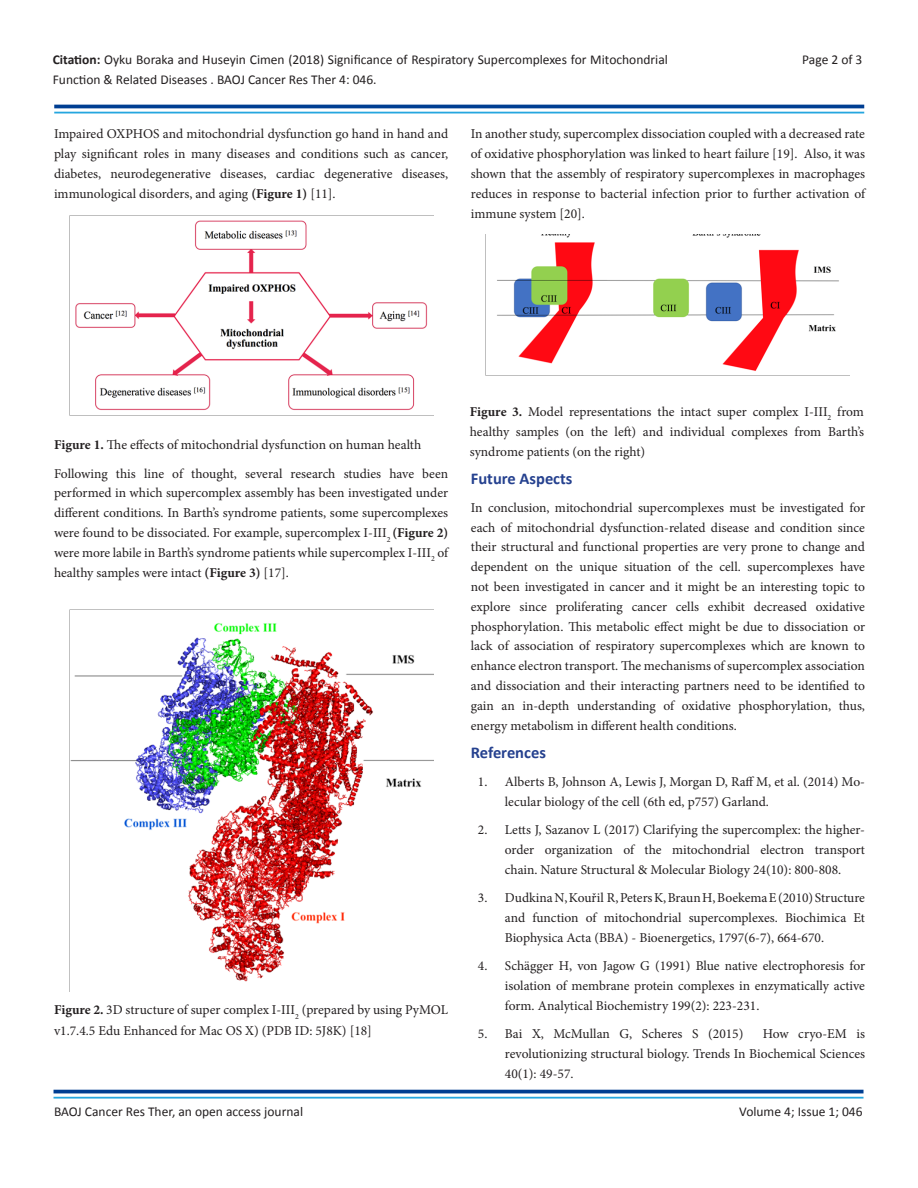
<style>
.page{position:relative;width:918px;height:1188px;background:#fff}
.page>*{position:absolute;margin:0;border:0;box-sizing:border-box;transform-origin:0 0}
.t1{font:700 16.5px "Calibri";color:#25418f}
.t2{font:13.5px/19.8px "Minion Pro";color:#231f20;text-align:justify}
.t3{font:13.5px "Calibri";color:#231f20}
.s1{font-weight:700}
</style>
<div class="page">
<hr style="left:54px;top:1090px;width:810px;height:3px;background:#003e92">
<hr style="left:54px;top:1097px;width:810px;height:2px;background:#25a6df">
<hr style="left:54px;top:105px;width:810px;height:3px;background:#003e92">
<hr style="left:54px;top:112px;width:810px;height:1px;background:#25a6df">
<img style="left:69px;top:215px;width:365px;height:200px">
<img style="left:69px;top:610px;width:365px;height:382px">
<img style="left:486px;top:235px;width:363px;height:141px">
<p class="t3" style="left:53px;top:51px;width:617px"><span class="s1">Citation:</span> Oyku Boraka and Huseyin Cimen (2018) Significance of Respiratory Supercomplexes for Mitochondrial</p>
<p class="t3" style="left:802px;top:51px;width:62px">Page 2 of 3</p>
<p class="t3" style="left:53px;top:71px;width:325px">Function &amp; Related Diseases . BAOJ Cancer Res Ther 4: 046.</p>
<p class="t2" style="left:54px;top:124px;width:396px">Impaired OXPHOS and mitochondrial dysfunction go hand in hand and play significant roles in many diseases and conditions such as cancer, diabetes, neurodegenerative diseases, cardiac degenerative diseases, immunological disorders, and aging <span class="s1">(Figure 1)</span> [11].</p>
<p class="t2" style="left:471px;top:124px;width:396px">In another study, supercomplex dissociation coupled with a decreased rate of oxidative phosphorylation was linked to heart failure [19]. Also, it was shown that the assembly of respiratory supercomplexes in macrophages reduces in response to bacterial infection prior to further activation of immune system [20].</p>
<p class="t2" style="left:54px;top:435px;width:369px"><span class="s1">Figure 1.</span> The effects of mitochondrial dysfunction on human health</p>
<p class="t2" style="left:54px;top:464px;width:396px">Following this line of thought, several research studies have been performed in which supercomplex assembly has been investigated under different conditions. In Barth’s syndrome patients, some supercomplexes were found to be dissociated. For example, supercomplex I-III<sub>2</sub> <span class="s1">(Figure 2) </span>were more labile in Barth’s syndrome patients while supercomplex I-III<sub>2</sub> of healthy samples were intact <span class="s1">(Figure 3)</span> [17].</p>
<p class="t2" style="left:54px;top:1000px;width:396px;line-height:20.2px"><span class="s1">Figure 2.</span> 3D structure of super complex I-III<sub>2</sub> (prepared by using PyMOL v1.7.4.5 Edu Enhanced for Mac OS X) (PDB ID: 5J8K) [18]</p>
<p class="t3" style="left:54px;top:1103px;width:251px">BAOJ Cancer Res Ther, an open access journal</p>
<p class="t2" style="left:470px;top:401px;width:396px;line-height:20.2px"><span class="s1">Figure 3.</span> Model representations the intact super complex I-III<sub>2</sub> from healthy samples (on the left) and individual complexes from Barth’s syndrome patients (on the right)</p>
<p class="t1" style="left:471px;top:468px;width:103px">Future Aspects</p>
<p class="t2" style="left:471px;top:498px;width:396px">In conclusion, mitochondrial supercomplexes must be investigated for each of mitochondrial dysfunction-related disease and condition since their structural and functional properties are very prone to change and dependent on the unique situation of the cell. supercomplexes have not been investigated in cancer and it might be an interesting topic to explore since proliferating cancer cells exhibit decreased oxidative phosphorylation. This metabolic effect might be due to dissociation or lack of association of respiratory supercomplexes which are known to enhance electron transport. The mechanisms of supercomplex association and dissociation and their interacting partners need to be identified to gain an in-depth understanding of oxidative phosphorylation, thus, energy metabolism in different health conditions.</p>
<p class="t1" style="left:471px;top:742px;width:77px">References</p>
<p class="t2" style="left:505px;top:772px;width:362px;text-indent:-27px">1. Alberts B, Johnson A, Lewis J, Morgan D, Raff M, et al. (2014) Mo&shy;lecular biology of the cell (6th ed, p757) Garland.</p>
<p class="t2" style="left:505px;top:820px;width:362px;text-indent:-27px">2. Letts J, Sazanov L (2017) Clarifying the supercomplex: the higher&shy;order organization of the mitochondrial electron transport chain. Nature Structural &amp; Molecular Biology 24(10): 800-808.</p>
<p class="t2" style="left:505px;top:888px;width:362px;text-indent:-27px">3. Dudkina N, Kouřil R, Peters K, Braun H, Boekema E (2010) Structure and function of mitochondrial supercomplexes. Biochimica Et Biophysica Acta (BBA) - Bioenergetics, 1797(6-7), 664-670.</p>
<p class="t2" style="left:505px;top:956px;width:362px;text-indent:-27px">4. Schägger H, von Jagow G (1991) Blue native electrophoresis for isolation of membrane protein complexes in enzymatically active form. Analytical Biochemistry 199(2): 223-231.</p>
<p class="t2" style="left:478px;top:1024px;width:267px">5. Bai X, McMullan G, Scheres S (2015)</p>
<p class="t2" style="left:505px;top:1024px;width:362px;text-indent:258px">How cryo-EM is revolutionizing structural biology. Trends In Biochemical Sciences 40(1): 49-57.</p>
<p class="t3" style="left:739px;top:1103px;width:125px">Volume 4; Issue 1; 046</p>
</div>
